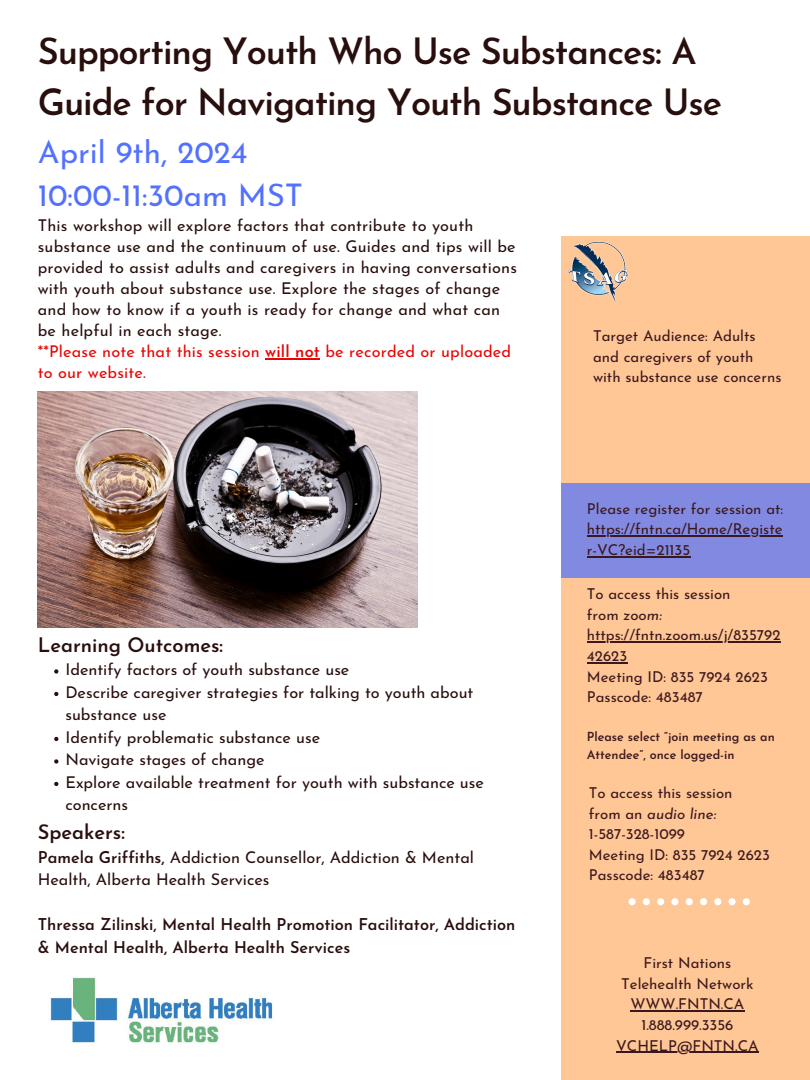
<style>
.page{position:relative;width:810px;height:1080px;background:#fff}
.page>*{position:absolute;margin:0;border:0;box-sizing:border-box;transform-origin:0 0}
.t1{font:600 36.19px/50.6px "Josefin Sans";letter-spacing:-.03em;color:#280e0d}
.t2{font:31.25px/43.6px "Josefin Sans";color:#5271ff}
.t3{font:600 20px "Josefin Sans";color:#280e0d}
.t4{font:16.25px/21.1px "Josefin Sans";color:#280e0d}
.t5{font:600 16.25px/22.5px "Josefin Sans";color:#280e0d}
.t6{font:16.25px/21.1px "Josefin Sans";letter-spacing:.01em;color:#e80503}
.t7{font:15px/20.6px "Josefin Sans";color:#3b181d}
.t8{font:600 12.5px/17.4px "Josefin Sans";color:#3b181d}
.s1{font-weight:600}
.s2{font-style:italic}
</style>
<div class="page">
<div style="left:561px;top:236px;width:249px;height:844px;background:#ffc696"></div>
<img style="left:568px;top:242px;width:61px;height:61px">
<div style="left:561px;top:484px;width:249px;height:94px;background:#8289e1"></div>
<svg style="left:629px;top:898px;width:121px;height:7px"></svg>
<img style="left:49px;top:977px;width:224px;height:66px">
<img style="left:38px;top:392px;width:380px;height:236px">
<hr style="left:265px;top:358px;width:55px;height:2px;background:#e80503">
<svg style="left:54px;top:669px;width:4px;height:5px"></svg>
<svg style="left:54px;top:692px;width:4px;height:4px"></svg>
<svg style="left:54px;top:737px;width:4px;height:4px"></svg>
<svg style="left:54px;top:759px;width:4px;height:5px"></svg>
<svg style="left:54px;top:782px;width:4px;height:4px"></svg>
<hr style="left:587px;top:535px;width:196px;height:2px;background:#3b181d">
<hr style="left:587px;top:556px;width:103px;height:1px;background:#3b181d">
<hr style="left:587px;top:641px;width:194px;height:2px;background:#3b181d">
<hr style="left:587px;top:662px;width:40px;height:1px;background:#3b181d">
<hr style="left:630px;top:1010px;width:114px;height:2px;background:#3b181d">
<hr style="left:616px;top:1052px;width:143px;height:1px;background:#3b181d">
<p class="t1" style="left:38px;top:30px;width:686px">Supporting Youth Who Use Substances: A<br>Guide for Navigating Youth Substance Use</p>
<p class="t2" style="left:38px;top:133px;width:267px">April 9th, 2024<br>10:00-11:30am MST</p>
<h3 class="t4" style="left:38px;top:216px;width:481px">This workshop will explore factors that contribute to youth substance use and the continuum of use. Guides and tips will be provided to assist adults and caregivers in having conversations with youth about substance use. Explore the stages of change and how to know if a youth is ready for change and what can be helpful in each stage.</h3>
<p class="t6" style="left:38px;top:343px;width:475px">**Please note that this session <span class="s1">will not</span> be recorded or uploaded to our website.</p>
<h5 class="t7" style="left:593px;top:327px;width:190px">Target Audience: Adults and caregivers of youth with substance use concerns</h5>
<p class="t3" style="left:38px;top:637px;width:187px">Learning Outcomes:</p>
<p class="t4" style="left:65px;top:661px;width:286px">Identify factors of youth substance use</p>
<p class="t4" style="left:65px;top:683px;width:409px;line-height:22.5px">Describe caregiver strategies for talking to youth about substance use</p>
<p class="t4" style="left:65px;top:728px;width:256px">Identify problematic substance use</p>
<h5 class="t4" style="left:65px;top:751px;width:201px">Navigate stages of change</h5>
<p class="t4" style="left:65px;top:773px;width:420px;line-height:22.5px">Explore available treatment for youth with substance use concerns</p>
<p class="t3" style="left:38px;top:824px;width:89px">Speakers:</p>
<p class="t4" style="left:38px;top:848px;width:438px;line-height:22.5px"><span class="s1">Pamela Griffiths,</span> Addiction Counsellor, Addiction &amp; Mental<br>Health, Alberta Health Services</p>
<p class="t5" style="left:38px;top:915px;width:479px">Thressa Zilinski, Mental Health Promotion Facilitator, Addiction &amp; Mental Health, Alberta Health Services</p>
<h5 class="t7" style="left:587px;top:500px;width:198px">Please register for session at:</h5>
<p class="t7" style="left:587px;top:520px;width:197px">https://fntn.ca/Home/Registe r-VC?eid=21135</p>
<h5 class="t7" style="left:587px;top:585px;width:145px">To access this session from <span class="s2">zoom:</span></h5>
<h5 class="t7" style="left:587px;top:626px;width:195px">https://fntn.zoom.us/j/835792<br>42623<br>Meeting ID: 835 7924 2623<br>Passcode: 483487</h5>
<h5 class="t8" style="left:587px;top:729px;width:189px">Please select “join meeting as an<br>Attendee”, once logged-in</h5>
<h5 class="t7" style="left:589px;top:784px;width:183px">To access this session<br>from an <span class="s2">audio line:<br></span>1-587-328-1099<br>Meeting ID: 835 7924 2623<br>Passcode: 483487</h5>
<p class="t7" style="left:616px;top:954px;width:144px;text-align:center">First Nations<br>Telehealth Network<br>WWW.FNTN.CA<br>1.888.999.3356<br>VCHELP@FNTN.CA</p>
</div>
